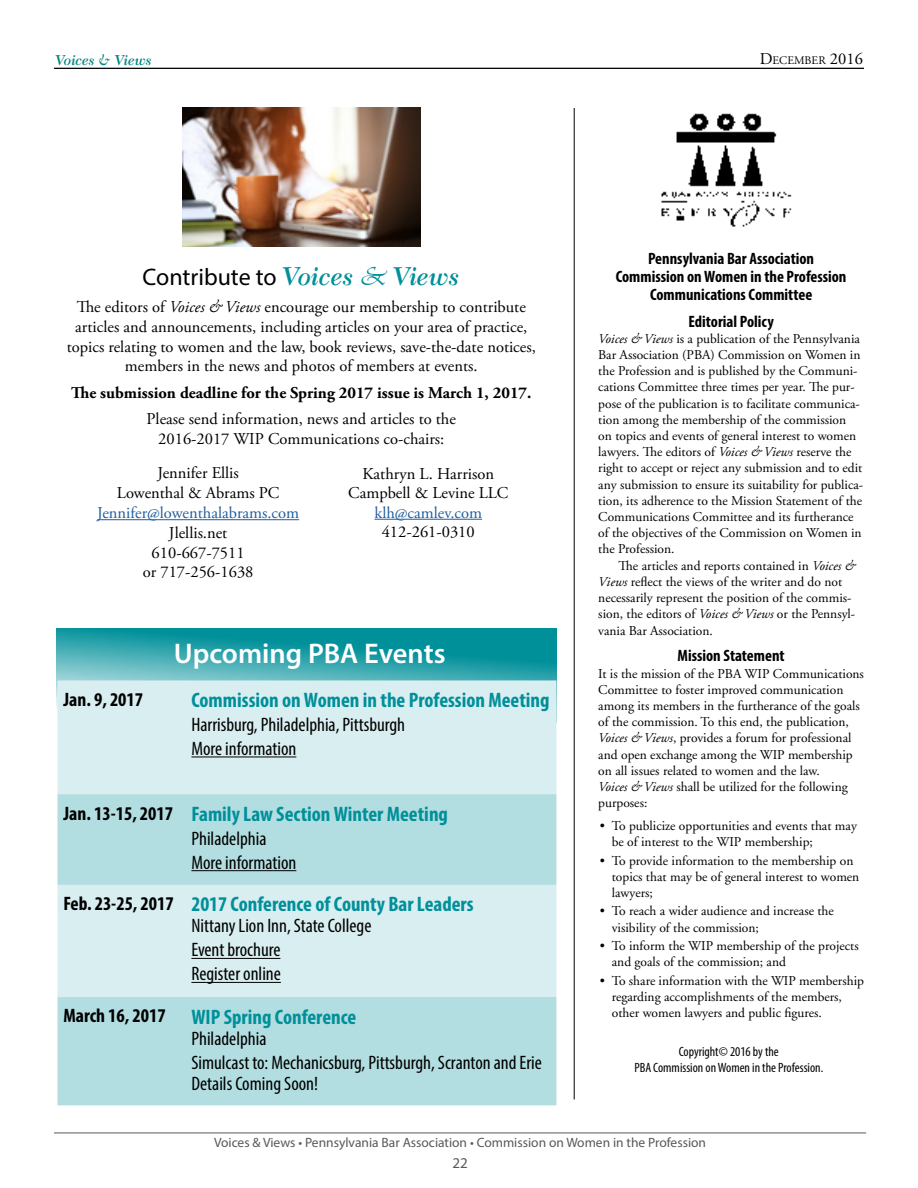
<style>
.page{position:relative;width:918px;height:1188px;background:#fff}
.page>*{position:absolute;margin:0;border:0;box-sizing:border-box;transform-origin:0 0}
.t1{font:600 28.5px "Myriad Pro";color:#fff}
.t2{font:24px "Myriad Pro";color:#000}
.t3{font:700 condensed 21px "Myriad Pro";color:#00909a}
.t4{font:condensed 19.5px/24px "Myriad Pro";color:#000}
.t5{font:700 condensed 19.5px "Myriad Pro";color:#000}
.t6{font:16.5px/19.8px "Adobe Garamond Pro";color:#000;text-align:center}
.t7{font:700 condensed 16.5px/18px "Myriad Pro";color:#000;text-align:center}
.t8{font:700 16.5px "Adobe Garamond Pro";color:#000}
.t9{font:16.5px "Adobe Garamond Pro";color:#215e9e}
.t10{font:italic 600 15px "New Caledonia";color:#008580}
.t11{font:15px "Myriad Pro";color:#58595b}
.t12{font:13.5px/16.2px "Adobe Garamond Pro";color:#000}
.t13{font:13.5px/16.2px "Adobe Garamond";color:#000}
.t14{font:13.5px "Myriad Pro";color:#58595b}
.t15{font:condensed 13.5px/16.2px "Myriad Pro";color:#000;text-align:center}
.t16{font:11.55px "Adobe Garamond";color:#000}
.s1{font-size:16.5px}
.s2{font-family:"New Caledonia";font-weight:600;font-style:italic;font-size:27px;color:#00909a}
.s3{font-family:"Vivaldii";font-size:27px;color:#00909a}
.s4{font-style:italic}
.s5{font-size:19.5px;color:#000}
</style>
<div class="page">
<hr style="left:54px;top:68px;width:810px;height:1px;background:#000">
<hr style="left:54px;top:1133px;width:812px;height:1px;background:#58595b">
<hr style="left:97px;top:519px;width:202px;height:1px;background:#215e9e">
<hr style="left:374px;top:519px;width:108px;height:1px;background:#215e9e">
<img style="left:661px;top:113px;width:131px;height:114px">
<hr style="left:574px;top:108px;width:1px;height:991px;background:#000">
<svg style="left:56px;top:628px;width:500px;height:80px;background:#28a1a9"></svg>
<div style="left:57px;top:680px;width:499px;height:114px;background:#d9eef0"></div>
<svg style="left:57px;top:794px;width:499px;height:311px;background:#c0e3e6"></svg>
<hr style="left:191px;top:756px;width:105px;height:1px;background:#000">
<hr style="left:191px;top:870px;width:105px;height:1px;background:#000">
<hr style="left:191px;top:958px;width:89px;height:1px;background:#000">
<hr style="left:191px;top:982px;width:90px;height:1px;background:#000">
<img style="left:182px;top:107px;width:239px;height:140px">
<p class="t10" style="left:55px;top:51px;width:98px">Voices &amp; Views</p>
<p class="t16" style="left:760px;top:54px;width:105px"><span class="s1">D</span>ECEMBER <span class="s1">2016</span></p>
<h2 class="t2" style="left:143px;top:263px;width:319px">Contribute to <span class="s2">Voices</span> <span class="s3">&amp;</span> <span class="s2">Views</span></h2>
<p class="t6" style="left:67px;top:297px;width:471px">The editors of <span class="s4">Voices &amp; Views</span> encourage our membership to contribute articles and announcements, including articles on your area of practice, topics relating to women and the law, book reviews, save-the-date notices, members in the news and photos of members at events.</p>
<p class="t8" style="left:71px;top:383px;width:462px">The submission deadline for the Spring 2017 issue is March 1, 2017.</p>
<p class="t6" style="left:147px;top:410px;width:311px">Please send information, news and articles to the<br>2016-2017 WIP Communications co-chairs:</p>
<p class="t6" style="left:117px;top:464px;width:164px">Jennifer Ellis<br>Lowenthal &amp; Abrams PC</p>
<p class="t9" style="left:97px;top:503px;width:204px">Jennifer@lowenthalabrams.com</p>
<p class="t6" style="left:143px;top:523px;width:112px">Jlellis.net<br>610-667-7511<br>or 717-256-1638</p>
<p class="t6" style="left:348px;top:464px;width:162px">Kathryn L. Harrison<br>Campbell &amp; Levine LLC</p>
<p class="t9" style="left:374px;top:502px;width:109px">klh@camlev.com</p>
<p class="t6" style="left:382px;top:523px;width:95px">412-261-0310</p>
<h1 class="t1" style="left:174px;top:635px;width:273px">Upcoming PBA Events</h1>
<h3 class="t5" style="left:63px;top:687px;width:81px">Jan. 9, 2017</h3>
<h3 class="t3" style="left:191px;top:687px;width:360px">Commission on Women in the Profession Meeting</h3>
<h3 class="t4" style="left:191px;top:712px;width:215px">Harrisburg, Philadelphia, Pittsburgh<br>More information</h3>
<h3 class="t3" style="left:63px;top:801px;width:386px"><span class="s5">Jan. 13-15, 2017</span> Family Law Section Winter Meeting</h3>
<h3 class="t4" style="left:191px;top:826px;width:106px">Philadelphia<br>More information</h3>
<h3 class="t3" style="left:63px;top:891px;width:412px"><span class="s5">Feb. 23-25, 2017</span> 2017 Conference of County Bar Leaders</h3>
<h3 class="t4" style="left:191px;top:914px;width:182px">Nittany Lion Inn, State College<br>Event brochure<br>Register online</h3>
<h3 class="t3" style="left:63px;top:1003px;width:294px"><span class="s5">March 16, 2017</span> WIP Spring Conference</h3>
<h3 class="t4" style="left:191px;top:1026px;width:352px">Philadelphia<br>Simulcast to: Mechanicsburg, Pittsburgh, Scranton and Erie</h3>
<h3 class="t4" style="left:191px;top:1071px;width:128px">Details Coming Soon!</h3>
<p class="t7" style="left:616px;top:249px;width:232px">Pennsylvania Bar Association<br>Commission on Women in the Profession<br>Communications Committee</p>
<p class="t7" style="left:689px;top:312px;width:87px">Editorial Policy</p>
<p class="t12" style="left:598px;top:331px;width:266px"><span class="s4">Voices &amp; Views</span> is a publication of the Pennsylvania Bar Association (PBA) Commission on Women in the Profession and is published by the Communi&shy;cations Committee three times per year. The pur&shy;pose of the publication is to facilitate communica&shy;tion among the membership of the commission<br>on topics and events of general interest to women lawyers. The editors of <span class="s4">Voices &amp; Views</span> reserve the right to accept or reject any submission and to edit any submission to ensure its suitability for publica&shy;tion, its adherence to the Mission Statement of the Communications Committee and its furtherance of the objectives of the Commission on Women in the Profession.</p>
<p class="t12" style="left:598px;top:558px;width:258px;text-indent:20px">The articles and reports contained in <span class="s4">Voices &amp; Views</span> reflect the views of the writer and do not necessarily represent the position of the commis&shy;sion, the editors of <span class="s4">Voices &amp; Views</span> or the Pennsyl&shy;vania Bar Association.</p>
<p class="t7" style="left:678px;top:646px;width:109px">Mission Statement</p>
<p class="t13" style="left:598px;top:666px;width:267px">It is the mission of the PBA WIP Communications Committee to foster improved communication among its members in the furtherance of the goals of the commission. To this end, the publication, <span class="s4">Voices &amp; Views</span>, provides a forum for professional and open exchange among the WIP membership on all issues related to women and the law.<br><span class="s4">Voices &amp; Views</span> shall be utilized for the following purposes:</p>
<p class="t13" style="left:612px;top:818px;width:247px;text-indent:-12px">• To publicize opportunities and events that may be of interest to the WIP membership;</p>
<p class="t13" style="left:612px;top:853px;width:249px;text-indent:-12px">• To provide information to the membership on topics that may be of general interest to women lawyers;</p>
<p class="t13" style="left:612px;top:903px;width:224px;text-indent:-12px">• To reach a wider audience and increase the visibility of the commission;</p>
<p class="t13" style="left:612px;top:938px;width:248px;text-indent:-12px">• To inform the WIP membership of the projects and goals of the commission; and</p>
<p class="t13" style="left:612px;top:972px;width:254px;text-indent:-12px">• To share information with the WIP membership regarding accomplishments of the members, other women lawyers and public figures.</p>
<p class="t15" style="left:634px;top:1043px;width:190px">Copyright© 2016 by the<br>PBA Commission on Women in the Profession.</p>
<p class="t14" style="left:214px;top:1134px;width:494px">Voices &amp; Views • Pennsylvania Bar Association • Commission on Women in the Profession</p>
<p class="t11" style="left:452px;top:1154px;width:17px">22</p>
</div>
